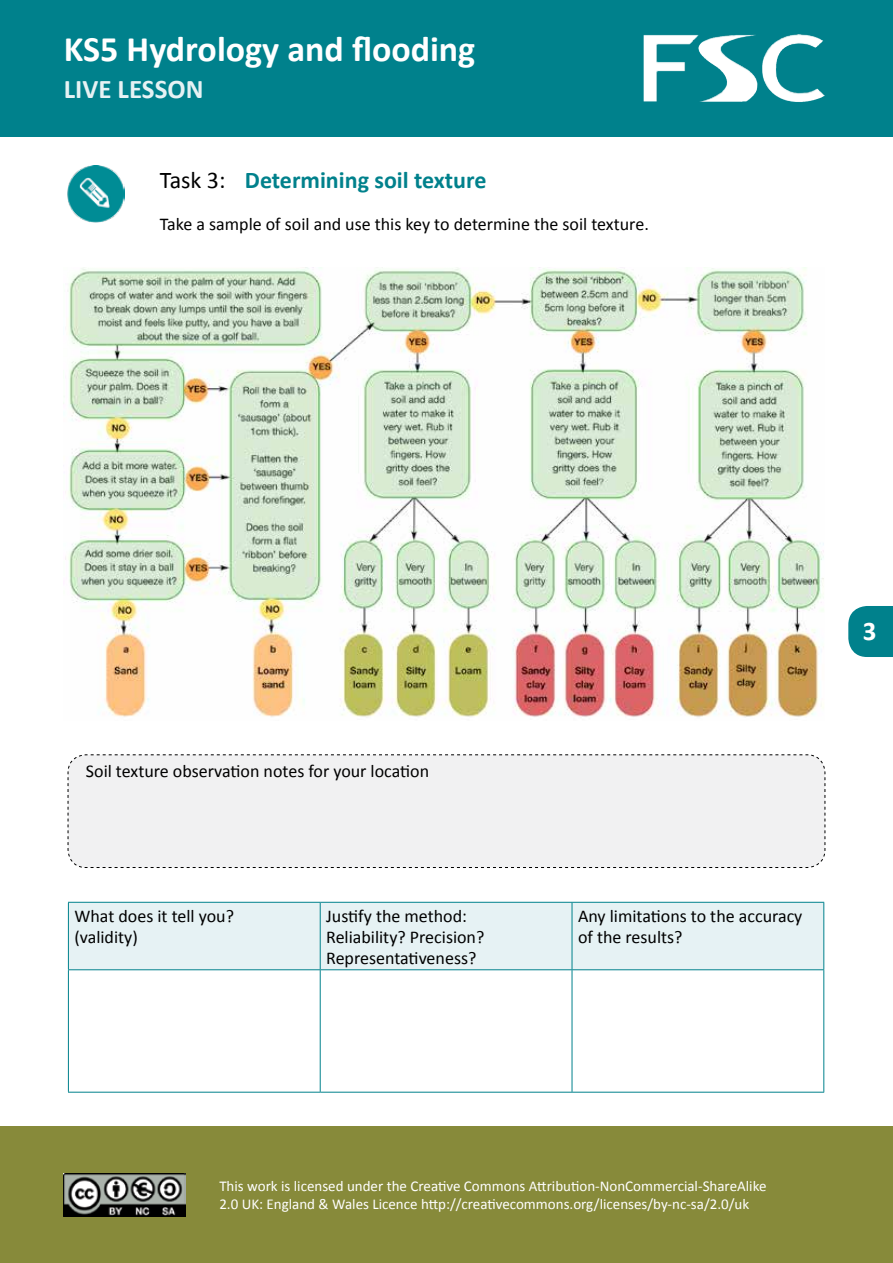
<style>
.page{position:relative;width:893px;height:1263px;background:#fff}
.page>*{position:absolute;margin:0;border:0;box-sizing:border-box;transform-origin:0 0}
.t1{font:700 36px "Calibri";color:#fff}
.t2{font:700 27px "Calibri";color:#e6f2f4}
.t3{font:700 27px "Calibri";color:#fff}
.t4{font:700 24px "Calibri";color:#00818c}
.t5{font:18px/21px "Calibri";color:#000}
.t6{font:15px/18px "Calibri";color:#fff}
.s1{font-weight:400;color:#000}
</style>
<div class="page">
<svg style="left:848px;top:606px;width:45px;height:51px"></svg>
<div style="left:0;top:1127px;width:893px;height:136px;background:#878a3a"></div>
<div style="left:0;top:0;width:893px;height:136px;background:#00818c"></div>
<img style="left:64px;top:1174px;width:121px;height:42px">
<img style="left:762px;top:34px;width:63px;height:68px">
<img style="left:67px;top:166px;width:58px;height:57px">
<img style="left:65px;top:268px;width:759px;height:449px">
<div style="left:69px;top:903px;width:754px;height:66px;background:#e6f2f4"></div>
<hr style="left:68px;top:902px;width:252px;height:1px;background:#00818c">
<hr style="left:68px;top:903px;width:1px;height:66px;background:#00818c">
<hr style="left:320px;top:902px;width:252px;height:1px;background:#00818c">
<hr style="left:320px;top:903px;width:1px;height:66px;background:#00818c">
<hr style="left:572px;top:902px;width:252px;height:1px;background:#00818c">
<hr style="left:572px;top:903px;width:1px;height:66px;background:#00818c">
<hr style="left:823px;top:903px;width:1px;height:66px;background:#00818c">
<hr style="left:68px;top:969px;width:252px;height:1px;background:#00818c">
<hr style="left:68px;top:970px;width:1px;height:122px;background:#00818c">
<hr style="left:320px;top:969px;width:252px;height:1px;background:#00818c">
<hr style="left:320px;top:970px;width:1px;height:122px;background:#00818c">
<hr style="left:572px;top:969px;width:252px;height:1px;background:#00818c">
<hr style="left:572px;top:970px;width:1px;height:122px;background:#00818c">
<hr style="left:823px;top:970px;width:1px;height:122px;background:#00818c">
<hr style="left:68px;top:1092px;width:252px;height:1px;background:#00818c">
<hr style="left:320px;top:1092px;width:252px;height:1px;background:#00818c">
<hr style="left:572px;top:1092px;width:252px;height:1px;background:#00818c">
<div style="left:67px;top:754px;width:759px;height:114px;background:#f1f1f2"></div>
<h1 class="t1" style="left:64px;top:26px;width:413px">KS5 Hydrology and flooding</h1>
<h2 class="t2" style="left:64px;top:72px;width:141px">LIVE LESSON</h2>
<h3 class="t4" style="left:160px;top:165px;width:328px"><span class="s1">Task 3:</span> Determining soil texture</h3>
<p class="t5" style="left:160px;top:214px;width:490px">Take a sample of soil and use this key to determine the soil texture.</p>
<p class="t5" style="left:86px;top:761px;width:345px">Soil texture observation notes for your location</p>
<p class="t5" style="left:74px;top:905px;width:161px">What does it tell you? (validity)</p>
<p class="t5" style="left:326px;top:905px;width:160px">Justify the method:<br>Reliability? Precision?<br>Representativeness?</p>
<p class="t5" style="left:578px;top:905px;width:226px">Any limitations to the accuracy of the results?</p>
<h2 class="t3" style="left:863px;top:614px;width:15px">3</h2>
<p class="t6" style="left:219px;top:1177px;width:549px">This work is licensed under the Creative Commons Attribution-NonCommercial-ShareAlike<br>2.0 UK: England &amp; Wales Licence http://creativecommons.org/licenses/by-nc-sa/2.0/uk</p>
</div>
